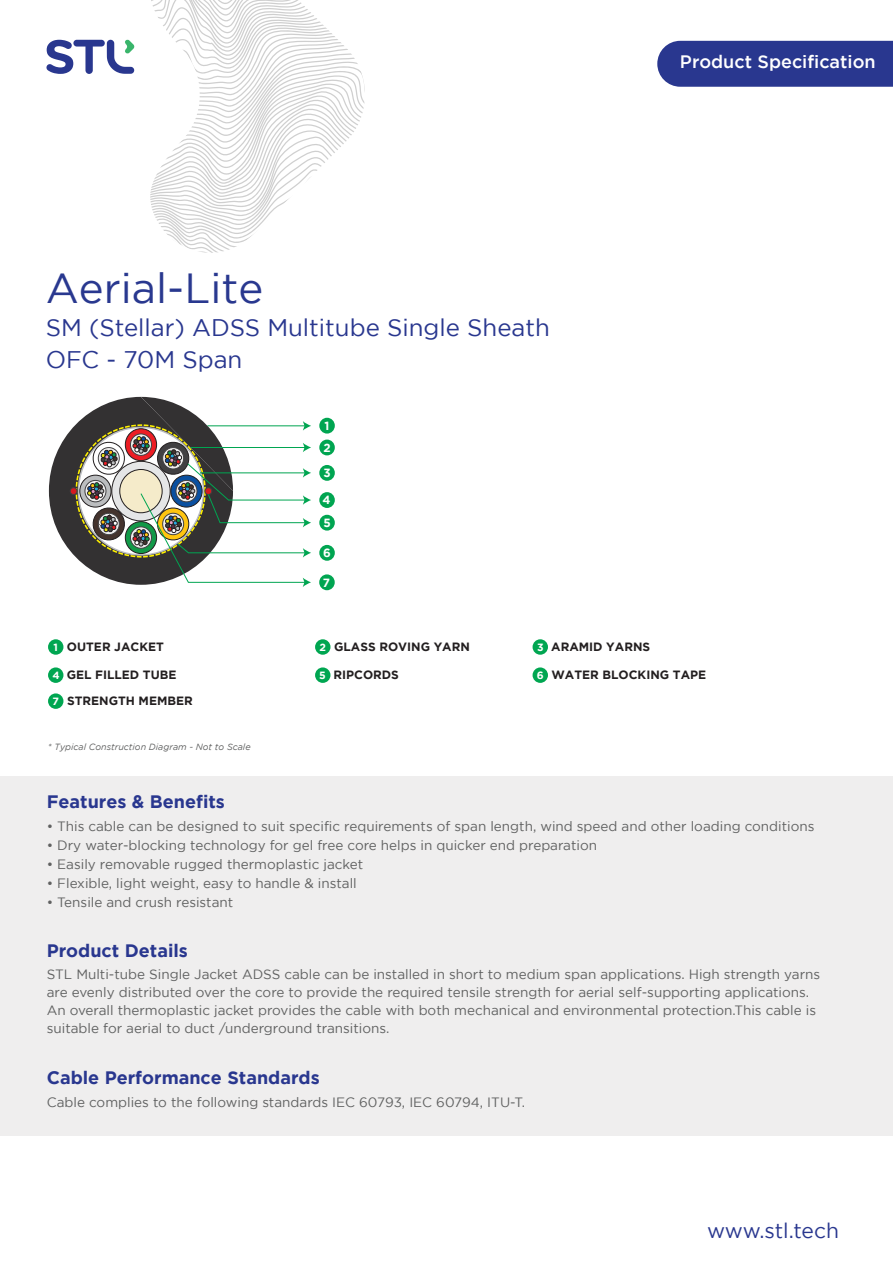
<style>
.page{position:relative;width:893px;height:1263px;background:#fff}
.page>*{position:absolute;margin:0;border:0;box-sizing:border-box;transform-origin:0 0}
.t1{font:42px "Gotham";color:#29388f}
.t2{font:24px/32.4px "Gotham";color:#29378f}
.t3{font:21px "Gotham";letter-spacing:-.01em;color:#29378f}
.t4{font:700 18px "Gotham";color:#29378f}
.t5{font:500 18px "Gotham";color:#fff}
.t6{font:13.5px/18px "Gotham";color:#606161}
.t7{font:700 12px "Gotham";color:#231f20}
.t8{font:700 11.85px/21.9px "Gotham";color:#fff}
.t9{font:italic 9px "Gotham";color:#606161}
.s1{font-size:10.5px;color:#fff}
</style>
<div class="page">
<div style="left:657px;top:41px;width:236px;height:46px;background:#29378f"></div>
<svg style="left:150px;top:0;width:215px;height:253px"></svg>
<svg style="left:46px;top:40px;width:88px;height:34px"></svg>
<div style="left:0;top:776px;width:893px;height:359px;background:#efeeee"></div>
<div style="left:319px;top:418px;width:16px;height:16px;background:#00a551;border-radius:50%"></div>
<div style="left:319px;top:440px;width:16px;height:15px;background:#00a551;border-radius:50%"></div>
<div style="left:319px;top:465px;width:16px;height:16px;background:#00a551;border-radius:50%"></div>
<div style="left:319px;top:545px;width:16px;height:16px;background:#00a551;border-radius:50%"></div>
<div style="left:319px;top:492px;width:16px;height:16px;background:#00a551;border-radius:50%"></div>
<div style="left:319px;top:515px;width:16px;height:16px;background:#00a551;border-radius:50%"></div>
<svg style="left:49px;top:397px;width:262px;height:190px"></svg>
<div style="left:319px;top:574px;width:16px;height:16px;background:#00a551;border-radius:50%"></div>
<div style="left:48px;top:639px;width:15px;height:16px;background:#00a651;border-radius:50%"></div>
<div style="left:315px;top:639px;width:15px;height:16px;background:#00a651;border-radius:50%"></div>
<div style="left:533px;top:667px;width:15px;height:16px;background:#00a651;border-radius:50%"></div>
<div style="left:533px;top:639px;width:15px;height:16px;background:#00a651;border-radius:50%"></div>
<div style="left:48px;top:667px;width:15px;height:16px;background:#00a651;border-radius:50%"></div>
<div style="left:315px;top:667px;width:15px;height:16px;background:#00a651;border-radius:50%"></div>
<div style="left:48px;top:693px;width:15px;height:16px;background:#00a651;border-radius:50%"></div>
<h3 class="t5" style="left:680px;top:52px;width:197px">Product Specification</h3>
<h1 class="t1" style="left:46px;top:265px;width:219px">Aerial-Lite</h1>
<h2 class="t2" style="left:46px;top:311px;width:506px">SM (Stellar) ADSS Multitube Single Sheath<br>OFC - 70M Span</h2>
<p class="t8" style="left:324px;top:414px;width:9px">1<br>2</p>
<p class="t8" style="left:323px;top:462px;width:9px">3</p>
<p class="t8" style="left:323px;top:488px;width:10px;line-height:23px">4<br>5</p>
<p class="t8" style="left:323px;top:541px;width:9px">6</p>
<p class="t8" style="left:323px;top:571px;width:9px">7</p>
<p class="t7" style="left:53px;top:640px;width:112px"><span class="s1">1</span> OUTER JACKET</p>
<p class="t7" style="left:320px;top:640px;width:152px"><span class="s1">2</span> GLASS ROVING YARN</p>
<p class="t7" style="left:537px;top:640px;width:115px"><span class="s1">3</span> ARAMID YARNS</p>
<p class="t7" style="left:52px;top:668px;width:125px"><span class="s1">4</span> GEL FILLED TUBE</p>
<p class="t7" style="left:319px;top:668px;width:81px"><span class="s1">5</span> RIPCORDS</p>
<p class="t7" style="left:52px;top:694px;width:142px"><span class="s1">7</span> STRENGTH MEMBER</p>
<p class="t9" style="left:48px;top:742px;width:204px">* Typical Construction Diagram - Not to Scale</p>
<h3 class="t4" style="left:47px;top:791px;width:180px">Features &amp; Benefits</h3>
<p class="t7" style="left:537px;top:668px;width:171px"><span class="s1">6</span> WATER BLOCKING TAPE</p>
<p class="t6" style="left:47px;top:817px;width:769px">• This cable can be designed to suit specific requirements of span length, wind speed and other loading conditions</p>
<p class="t6" style="left:47px;top:836px;width:552px">• Dry water-blocking technology for gel free core helps in quicker end preparation</p>
<p class="t6" style="left:47px;top:855px;width:318px">• Easily removable rugged thermoplastic jacket</p>
<p class="t6" style="left:47px;top:874px;width:311px">• Flexible, light weight, easy to handle &amp; install</p>
<p class="t6" style="left:47px;top:893px;width:188px">• Tensile and crush resistant</p>
<h3 class="t4" style="left:47px;top:940px;width:143px">Product Details</h3>
<p class="t6" style="left:47px;top:965px;width:775px">STL Multi-tube Single Jacket ADSS cable can be installed in short to medium span applications. High strength yarns are evenly distributed over the core to provide the required tensile strength for aerial self-supporting applications.<br>An overall thermoplastic jacket provides the cable with both mechanical and environmental protection.This cable is suitable for aerial to duct /underground transitions.</p>
<h3 class="t4" style="left:47px;top:1067px;width:274px">Cable Performance Standards</h3>
<p class="t6" style="left:47px;top:1093px;width:480px">Cable complies to the following standards IEC 60793, IEC 60794, ITU-T.</p>
<h3 class="t3" style="left:707px;top:1219px;width:133px">www.stl.tech</h3>
</div>
